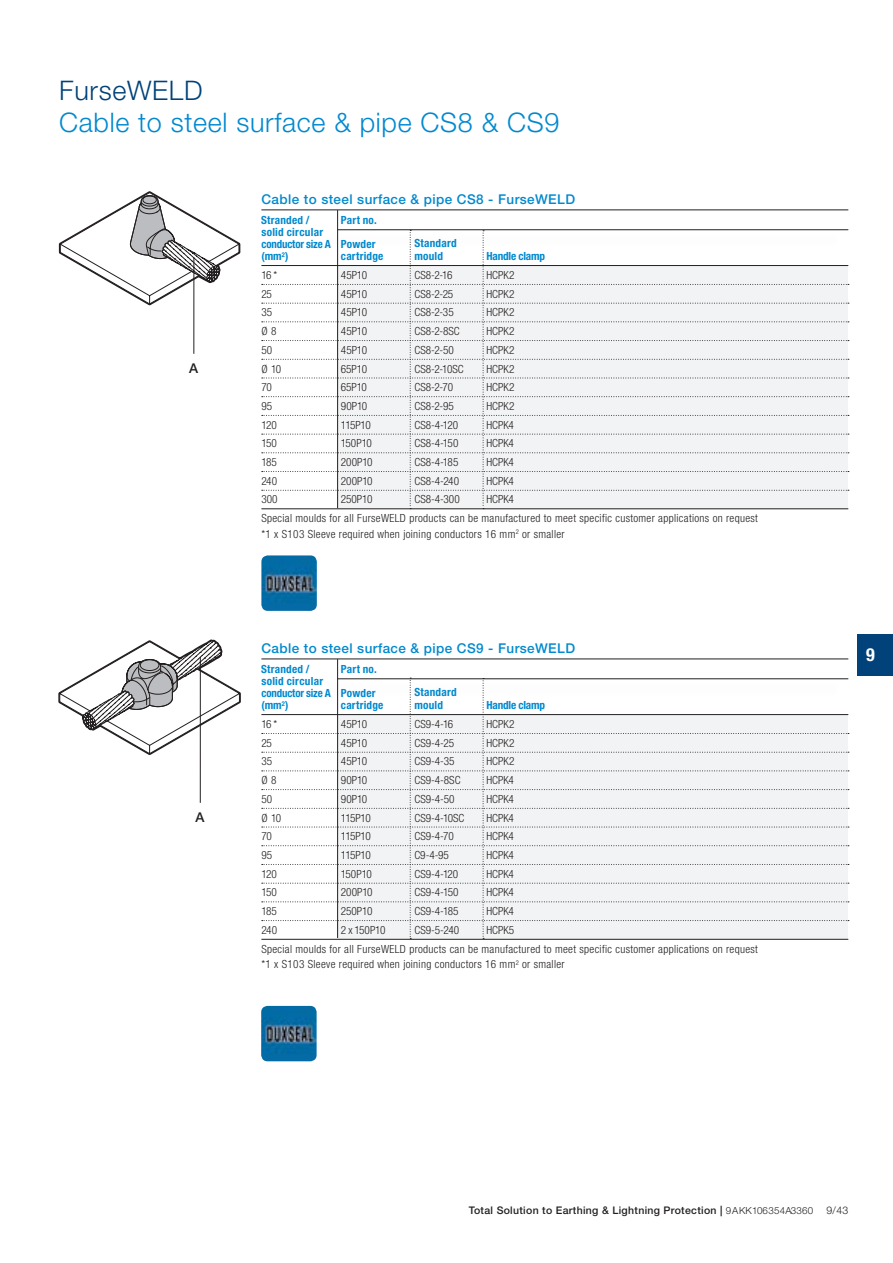
<style>
.page{position:relative;width:893px;height:1263px;background:#fff}
.page>*{position:absolute;margin:0;border:0;box-sizing:border-box;transform-origin:0 0}
.t1{font:300 27px "Helvetica Neue LT Pro";letter-spacing:.025em;color:#0089cf}
.t2{font:300 27px "Helvetica Neue LT Pro";letter-spacing:.025em;color:#004279}
.t3{font:700 condensed 18px "Helvetica Neue LT Pro";color:#fff}
.t4{font:500 13.5px "Helvetica Neue LT Pro";letter-spacing:.03em;color:#0089cf}
.t5{font:500 13.5px "Helvetica Neue LT Pro";color:#231f20}
.t6{font:300 condensed 11.25px "Helvetica Neue LT Pro";letter-spacing:.005em;color:#231f20}
.t7{font:300 condensed 11.25px/18.8px "Helvetica Neue LT Pro";letter-spacing:.03em;color:#231f20}
.t8{font:700 condensed 11.25px "Helvetica Neue LT Pro";letter-spacing:.015em;color:#0089cf}
.t9{font:700 condensed 11.25px/24px "Helvetica Neue LT Pro";letter-spacing:-.01em;color:#0089cf;text-align:right}
.t10{font:700 condensed 11.25px "Helvetica Neue LT Pro";letter-spacing:-.015em;color:#0089cf}
.t11{font:500 10.5px "Helvetica Neue LT Pro";letter-spacing:.03em;color:#231f20}
.t12{font:300 10.5px "Helvetica Neue LT Pro";color:#231f20}
.s1{font-weight:300;font-size:9.75px}
</style>
<div class="page">
<div style="left:857px;top:634px;width:36px;height:41px;background:#004279"></div>
<svg style="left:59px;top:191px;width:181px;height:114px"></svg>
<hr style="left:261px;top:210px;width:587px;height:1px;background:#231f20">
<hr style="left:261px;top:265px;width:587px;height:1px;background:#231f20">
<hr style="left:261px;top:508px;width:587px;height:1px;background:#231f20">
<hr style="left:337px;top:210px;width:1px;height:298px;background:#231f20">
<hr style="left:337px;top:229px;width:511px;height:1px;background:#231f20">
<svg style="left:262px;top:230px;width:587px;height:279px"></svg>
<hr style="left:194px;top:258px;width:1px;height:96px;background:#231f20">
<hr style="left:261px;top:659px;width:587px;height:1px;background:#231f20">
<hr style="left:261px;top:714px;width:587px;height:1px;background:#231f20">
<hr style="left:261px;top:939px;width:587px;height:1px;background:#231f20">
<hr style="left:337px;top:659px;width:1px;height:279px;background:#231f20">
<svg style="left:262px;top:678px;width:587px;height:261px"></svg>
<svg style="left:58px;top:639px;width:183px;height:116px"></svg>
<hr style="left:200px;top:657px;width:1px;height:146px;background:#231f20">
<img style="left:261px;top:555px;width:56px;height:56px">
<img style="left:261px;top:1006px;width:56px;height:55px">
<h1 class="t2" style="left:59px;top:74px;width:145px">FurseWELD</h1>
<h1 class="t1" style="left:59px;top:105px;width:502px">Cable to steel surface &amp; pipe CS8 &amp; CS9</h1>
<p class="t5" style="left:189px;top:360px;width:11px">A</p>
<p class="t5" style="left:196px;top:809px;width:11px">A</p>
<p class="t4" style="left:261px;top:191px;width:315px">Cable to steel surface &amp; pipe CS8 - FurseWELD</p>
<p class="t8" style="left:261px;top:225px;width:63px">solid circular</p>
<p class="t8" style="left:261px;top:213px;width:50px">Stranded /</p>
<p class="t9" style="left:261px;top:208px;width:117px">Part no.<br>conductor size A Powder</p>
<p class="t8" style="left:414px;top:236px;width:44px">Standard</p>
<p class="t8" style="left:261px;top:249px;width:29px">(mm<sup>2</sup>)</p>
<p class="t8" style="left:341px;top:249px;width:44px">cartridge</p>
<p class="t8" style="left:414px;top:249px;width:30px">mould</p>
<p class="t10" style="left:486px;top:249px;width:60px">Handle clamp</p>
<p class="t6" style="left:261px;top:268px;width:17px">16 *</p>
<p class="t6" style="left:341px;top:268px;width:28px">45P10</p>
<p class="t6" style="left:414px;top:268px;width:40px">CS8-2-16</p>
<p class="t6" style="left:486px;top:268px;width:30px">HCPK2</p>
<p class="t6" style="left:261px;top:287px;width:12px">25</p>
<p class="t6" style="left:341px;top:287px;width:28px">45P10</p>
<p class="t6" style="left:414px;top:287px;width:40px">CS8-2-25</p>
<p class="t6" style="left:486px;top:287px;width:30px">HCPK2</p>
<p class="t6" style="left:261px;top:306px;width:12px">35</p>
<p class="t6" style="left:341px;top:306px;width:28px">45P10</p>
<p class="t6" style="left:414px;top:306px;width:41px">CS8-2-35</p>
<p class="t6" style="left:486px;top:306px;width:30px">HCPK2</p>
<p class="t6" style="left:261px;top:325px;width:17px">Ø 8</p>
<p class="t6" style="left:341px;top:325px;width:28px">45P10</p>
<p class="t6" style="left:414px;top:325px;width:47px">CS8-2-8SC</p>
<p class="t6" style="left:486px;top:325px;width:30px">HCPK2</p>
<p class="t6" style="left:261px;top:343px;width:12px">50</p>
<p class="t6" style="left:341px;top:343px;width:28px">45P10</p>
<p class="t6" style="left:414px;top:343px;width:41px">CS8-2-50</p>
<p class="t6" style="left:486px;top:343px;width:30px">HCPK2</p>
<p class="t6" style="left:261px;top:362px;width:21px">Ø 10</p>
<p class="t6" style="left:341px;top:362px;width:28px">65P10</p>
<p class="t6" style="left:414px;top:362px;width:51px">CS8-2-10SC</p>
<p class="t6" style="left:486px;top:362px;width:30px">HCPK2</p>
<p class="t6" style="left:261px;top:381px;width:12px">70</p>
<p class="t6" style="left:341px;top:381px;width:28px">65P10</p>
<p class="t6" style="left:414px;top:381px;width:40px">CS8-2-70</p>
<p class="t6" style="left:486px;top:381px;width:30px">HCPK2</p>
<p class="t6" style="left:261px;top:399px;width:12px">95</p>
<p class="t6" style="left:341px;top:399px;width:28px">90P10</p>
<p class="t6" style="left:414px;top:399px;width:41px">CS8-2-95</p>
<p class="t6" style="left:486px;top:399px;width:30px">HCPK2</p>
<p class="t6" style="left:261px;top:418px;width:17px">120</p>
<p class="t6" style="left:341px;top:418px;width:31px">115P10</p>
<p class="t6" style="left:414px;top:418px;width:45px">CS8-4-120</p>
<p class="t6" style="left:486px;top:418px;width:29px">HCPK4</p>
<p class="t6" style="left:261px;top:437px;width:17px">150</p>
<p class="t6" style="left:341px;top:437px;width:32px">150P10</p>
<p class="t6" style="left:414px;top:437px;width:45px">CS8-4-150</p>
<p class="t6" style="left:486px;top:437px;width:29px">HCPK4</p>
<p class="t6" style="left:261px;top:456px;width:17px">185</p>
<p class="t6" style="left:341px;top:456px;width:33px">200P10</p>
<p class="t6" style="left:414px;top:456px;width:46px">CS8-4-185</p>
<p class="t6" style="left:486px;top:456px;width:29px">HCPK4</p>
<p class="t6" style="left:261px;top:474px;width:17px">240</p>
<p class="t6" style="left:341px;top:474px;width:33px">200P10</p>
<p class="t6" style="left:414px;top:474px;width:46px">CS8-4-240</p>
<p class="t6" style="left:486px;top:474px;width:29px">HCPK4</p>
<p class="t6" style="left:261px;top:493px;width:18px">300</p>
<p class="t6" style="left:341px;top:493px;width:33px">250P10</p>
<p class="t6" style="left:414px;top:493px;width:47px">CS8-4-300</p>
<p class="t7" style="left:261px;top:490px;width:498px;text-indent:225px">HCPK4<br>Special moulds for all FurseWELD products can be manufactured to meet specific customer applications on request</p>
<p class="t7" style="left:261px;top:524px;width:305px">*1 x S103 Sleeve required when joining conductors 16 mm<sup>2</sup> or smaller</p>
<p class="t4" style="left:261px;top:640px;width:315px">Cable to steel surface &amp; pipe CS9 - FurseWELD</p>
<p class="t8" style="left:261px;top:674px;width:63px">solid circular</p>
<p class="t8" style="left:261px;top:662px;width:50px">Stranded /</p>
<p class="t9" style="left:261px;top:657px;width:117px">Part no.<br>conductor size A Powder</p>
<p class="t8" style="left:414px;top:685px;width:44px">Standard</p>
<p class="t8" style="left:261px;top:698px;width:29px">(mm<sup>2</sup>)</p>
<p class="t8" style="left:341px;top:698px;width:44px">cartridge</p>
<p class="t8" style="left:414px;top:698px;width:30px">mould</p>
<p class="t10" style="left:486px;top:698px;width:60px">Handle clamp</p>
<p class="t6" style="left:261px;top:717px;width:17px">16 *</p>
<p class="t6" style="left:341px;top:717px;width:28px">45P10</p>
<p class="t6" style="left:414px;top:717px;width:40px">CS9-4-16</p>
<p class="t6" style="left:486px;top:717px;width:30px">HCPK2</p>
<p class="t6" style="left:261px;top:736px;width:12px">25</p>
<p class="t6" style="left:341px;top:736px;width:28px">45P10</p>
<p class="t6" style="left:414px;top:736px;width:41px">CS9-4-25</p>
<p class="t6" style="left:486px;top:736px;width:30px">HCPK2</p>
<p class="t6" style="left:261px;top:755px;width:12px">35</p>
<p class="t6" style="left:341px;top:755px;width:28px">45P10</p>
<p class="t6" style="left:414px;top:755px;width:42px">CS9-4-35</p>
<p class="t6" style="left:486px;top:755px;width:30px">HCPK2</p>
<p class="t6" style="left:261px;top:774px;width:17px">Ø 8</p>
<p class="t6" style="left:341px;top:774px;width:28px">90P10</p>
<p class="t6" style="left:414px;top:774px;width:48px">CS9-4-8SC</p>
<p class="t6" style="left:486px;top:774px;width:29px">HCPK4</p>
<p class="t6" style="left:261px;top:792px;width:12px">50</p>
<p class="t6" style="left:341px;top:792px;width:28px">90P10</p>
<p class="t6" style="left:414px;top:792px;width:42px">CS9-4-50</p>
<p class="t6" style="left:486px;top:792px;width:29px">HCPK4</p>
<p class="t6" style="left:261px;top:811px;width:21px">Ø 10</p>
<p class="t6" style="left:341px;top:811px;width:31px">115P10</p>
<p class="t6" style="left:414px;top:811px;width:51px">CS9-4-10SC</p>
<p class="t6" style="left:486px;top:811px;width:29px">HCPK4</p>
<p class="t6" style="left:261px;top:830px;width:12px">70</p>
<p class="t6" style="left:341px;top:830px;width:31px">115P10</p>
<p class="t6" style="left:414px;top:830px;width:41px">CS9-4-70</p>
<p class="t6" style="left:486px;top:830px;width:29px">HCPK4</p>
<p class="t6" style="left:261px;top:848px;width:12px">95</p>
<p class="t6" style="left:341px;top:848px;width:31px">115P10</p>
<p class="t6" style="left:414px;top:848px;width:36px">C9-4-95</p>
<p class="t6" style="left:486px;top:848px;width:29px">HCPK4</p>
<p class="t6" style="left:261px;top:867px;width:17px">120</p>
<p class="t6" style="left:341px;top:867px;width:32px">150P10</p>
<p class="t6" style="left:414px;top:867px;width:45px">CS9-4-120</p>
<p class="t6" style="left:486px;top:867px;width:29px">HCPK4</p>
<p class="t6" style="left:261px;top:886px;width:17px">150</p>
<p class="t6" style="left:341px;top:886px;width:33px">200P10</p>
<p class="t6" style="left:414px;top:886px;width:46px">CS9-4-150</p>
<p class="t6" style="left:486px;top:886px;width:29px">HCPK4</p>
<p class="t6" style="left:261px;top:905px;width:17px">185</p>
<p class="t6" style="left:341px;top:905px;width:33px">250P10</p>
<p class="t6" style="left:414px;top:905px;width:46px">CS9-4-185</p>
<p class="t6" style="left:486px;top:905px;width:29px">HCPK4</p>
<p class="t6" style="left:261px;top:923px;width:17px">240</p>
<p class="t6" style="left:341px;top:923px;width:46px">2 x 150P10</p>
<p class="t6" style="left:414px;top:923px;width:46px">CS9-5-240</p>
<p class="t7" style="left:261px;top:920px;width:498px;text-indent:225px">HCPK5<br>Special moulds for all FurseWELD products can be manufactured to meet specific customer applications on request</p>
<p class="t7" style="left:261px;top:955px;width:305px">*1 x S103 Sleeve required when joining conductors 16 mm<sup>2</sup> or smaller</p>
<h2 class="t3" style="left:866px;top:644px;width:10px">9</h2>
<p class="t11" style="left:469px;top:1204px;width:346px">Total Solution to Earthing &amp; Lightning Protection | <span class="s1">9AKK106354A3360</span></p>
<p class="t12" style="left:826px;top:1204px;width:23px">9/43</p>
</div>
